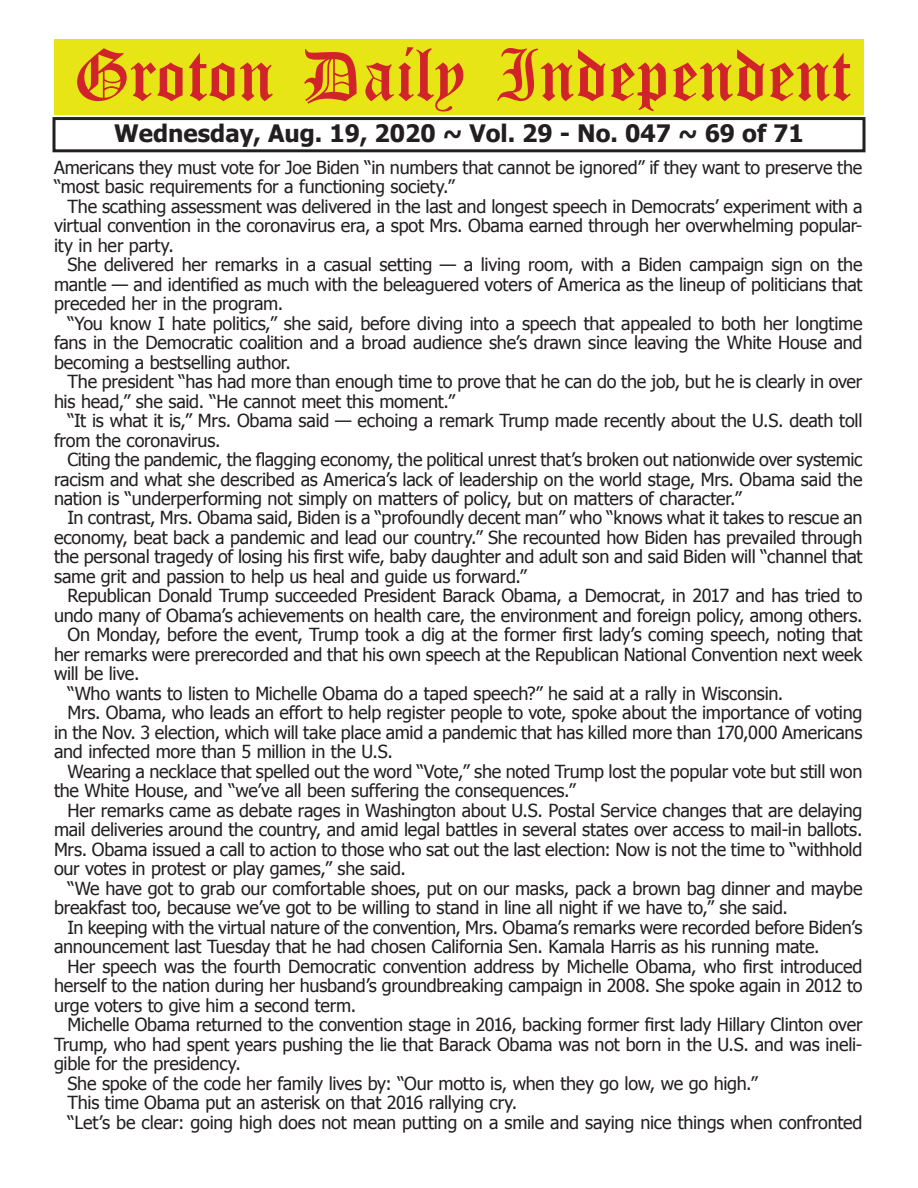
<style>
.page{position:relative;width:918px;height:1188px;background:#fff}
.page>*{position:absolute;margin:0;border:0;box-sizing:border-box;transform-origin:0 0}
.t1{font:54px "Old English Five";color:#d1232a}
.t2{font:700 24px "Tahoma";color:#231f20}
.t3{font:18px/19.5px "Tahoma";letter-spacing:-.01em;color:#231f20;text-align:justify}
</style>
<div class="page">
<div style="left:52px;top:117px;width:814px;height:35px;border:3px solid #231f20"></div>
<div style="left:54px;top:40px;width:810px;height:75px;background:#e7e515"></div>
<h1 class="t1" style="left:73px;top:50px;width:779px">Groton Daily Independent</h1>
<h2 class="t2" style="left:114px;top:116px;width:691px">Wednesday, Aug. 19, 2020 ~ Vol. 29 - No. 047 ~ 69 of 71</h2>
<p class="t3" style="left:54px;top:156px;width:810px">Americans they must vote for Joe Biden “in numbers that cannot be ignored” if they want to preserve the “most basic requirements for a functioning society.”</p>
<p class="t3" style="left:54px;top:195px;width:810px;text-indent:14px">The scathing assessment was delivered in the last and longest speech in Democrats’ experiment with a virtual convention in the coronavirus era, a spot Mrs. Obama earned through her overwhelming popular&shy;ity in her party.</p>
<p class="t3" style="left:54px;top:254px;width:810px;text-indent:14px">She delivered her remarks in a casual setting — a living room, with a Biden campaign sign on the mantle — and identified as much with the beleaguered voters of America as the lineup of politicians that preceded her in the program.</p>
<p class="t3" style="left:54px;top:312px;width:810px;text-indent:14px">“You know I hate politics,” she said, before diving into a speech that appealed to both her longtime fans in the Democratic coalition and a broad audience she’s drawn since leaving the White House and becoming a bestselling author.</p>
<p class="t3" style="left:54px;top:371px;width:810px;text-indent:14px">The president “has had more than enough time to prove that he can do the job, but he is clearly in over his head,” she said. “He cannot meet this moment.”</p>
<p class="t3" style="left:54px;top:410px;width:810px;text-indent:14px">“It is what it is,” Mrs. Obama said — echoing a remark Trump made recently about the U.S. death toll from the coronavirus.</p>
<p class="t3" style="left:54px;top:449px;width:810px;text-indent:14px">Citing the pandemic, the flagging economy, the political unrest that’s broken out nationwide over systemic racism and what she described as America’s lack of leadership on the world stage, Mrs. Obama said the nation is “underperforming not simply on matters of policy, but on matters of character.”</p>
<p class="t3" style="left:54px;top:507px;width:810px;text-indent:14px">In contrast, Mrs. Obama said, Biden is a “profoundly decent man” who “knows what it takes to rescue an economy, beat back a pandemic and lead our country.” She recounted how Biden has prevailed through the personal tragedy of losing his first wife, baby daughter and adult son and said Biden will “channel that same grit and passion to help us heal and guide us forward.”</p>
<p class="t3" style="left:68px;top:585px;width:797px">Republican Donald Trump succeeded President Barack Obama, a Democrat, in 2017 and has tried to</p>
<p class="t3" style="left:54px;top:605px;width:810px">undo many of Obama’s achievements on health care, the environment and foreign policy, among others.</p>
<p class="t3" style="left:68px;top:624px;width:796px">On Monday, before the event, Trump took a dig at the former first lady’s coming speech, noting that</p>
<p class="t3" style="left:54px;top:644px;width:810px">her remarks were prerecorded and that his own speech at the Republican National Convention next week</p>
<p class="t3" style="left:54px;top:663px;width:87px">will be live.</p>
<p class="t3" style="left:68px;top:683px;width:717px">“Who wants to listen to Michelle Obama do a taped speech?” he said at a rally in Wisconsin.</p>
<p class="t3" style="left:68px;top:702px;width:797px">Mrs. Obama, who leads an effort to help register people to vote, spoke about the importance of voting</p>
<p class="t3" style="left:54px;top:722px;width:810px">in the Nov. 3 election, which will take place amid a pandemic that has killed more than 170,000 Americans</p>
<p class="t3" style="left:54px;top:741px;width:340px">and infected more than 5 million in the U.S.</p>
<p class="t3" style="left:68px;top:761px;width:796px">Wearing a necklace that spelled out the word “Vote,” she noted Trump lost the popular vote but still won</p>
<p class="t3" style="left:54px;top:780px;width:523px">the White House, and “we’ve all been suffering the consequences.”</p>
<p class="t3" style="left:68px;top:800px;width:797px">Her remarks came as debate rages in Washington about U.S. Postal Service changes that are delaying</p>
<p class="t3" style="left:54px;top:819px;width:810px">mail deliveries around the country, and amid legal battles in several states over access to mail-in ballots.</p>
<p class="t3" style="left:54px;top:839px;width:810px">Mrs. Obama issued a call to action to those who sat out the last election: Now is not the time to “withhold</p>
<p class="t3" style="left:54px;top:858px;width:353px">our votes in protest or play games,” she said.</p>
<p class="t3" style="left:68px;top:878px;width:797px">“We have got to grab our comfortable shoes, put on our masks, pack a brown bag dinner and maybe</p>
<p class="t3" style="left:54px;top:897px;width:735px">breakfast too, because we’ve got to be willing to stand in line all night if we have to,” she said.</p>
<p class="t3" style="left:68px;top:917px;width:796px">In keeping with the virtual nature of the convention, Mrs. Obama’s remarks were recorded before Biden’s</p>
<p class="t3" style="left:54px;top:936px;width:767px">announcement last Tuesday that he had chosen California Sen. Kamala Harris as his running mate.</p>
<p class="t3" style="left:68px;top:956px;width:796px">Her speech was the fourth Democratic convention address by Michelle Obama, who first introduced</p>
<p class="t3" style="left:54px;top:975px;width:810px">herself to the nation during her husband’s groundbreaking campaign in 2008. She spoke again in 2012 to</p>
<p class="t3" style="left:54px;top:995px;width:304px">urge voters to give him a second term.</p>
<p class="t3" style="left:68px;top:1014px;width:796px">Michelle Obama returned to the convention stage in 2016, backing former first lady Hillary Clinton over</p>
<p class="t3" style="left:54px;top:1034px;width:810px">Trump, who had spent years pushing the lie that Barack Obama was not born in the U.S. and was ineli-</p>
<p class="t3" style="left:54px;top:1053px;width:188px">gible for the presidency.</p>
<p class="t3" style="left:68px;top:1073px;width:692px">She spoke of the code her family lives by: “Our motto is, when they go low, we go high.”</p>
<p class="t3" style="left:68px;top:1092px;width:451px">This time Obama put an asterisk on that 2016 rallying cry.</p>
<p class="t3" style="left:68px;top:1112px;width:797px">“Let’s be clear: going high does not mean putting on a smile and saying nice things when confronted</p>
</div>
